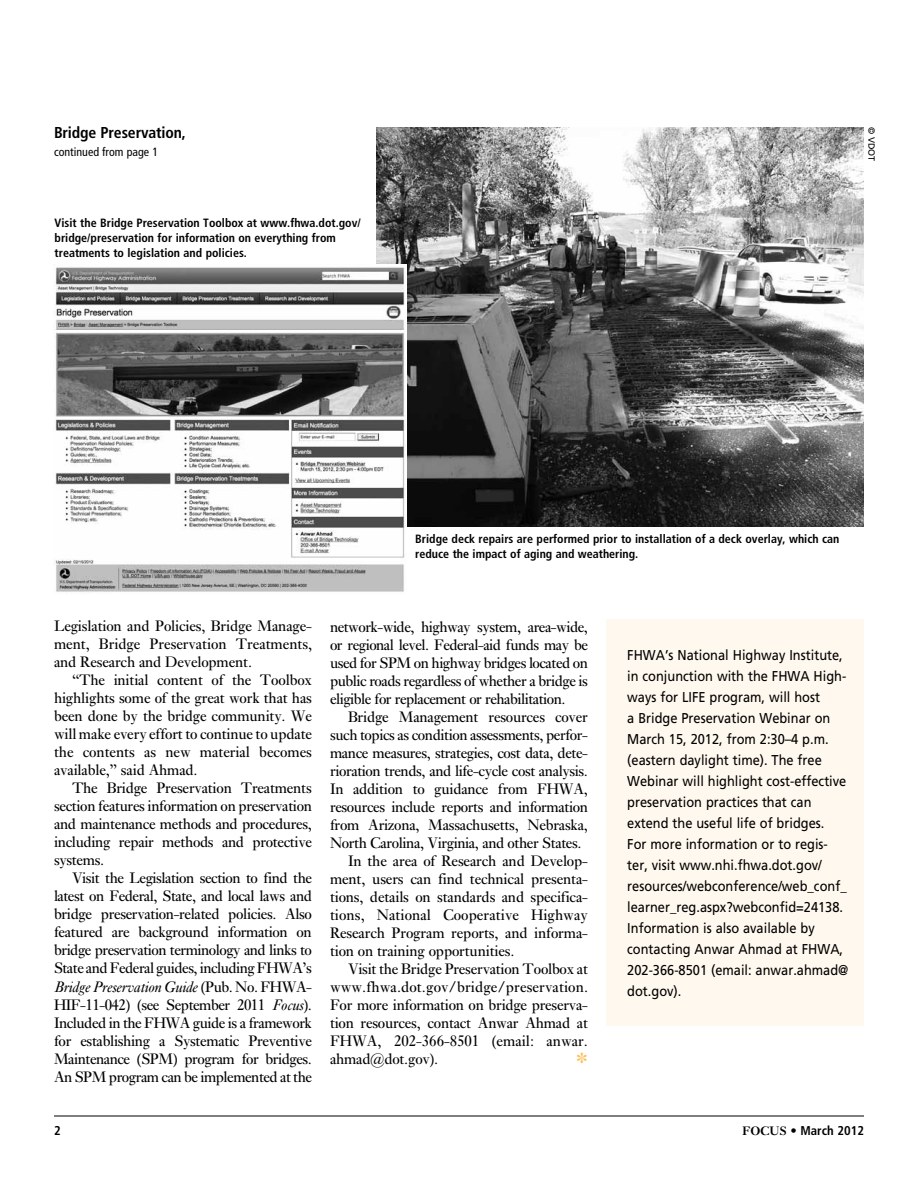
<style>
.page{position:relative;width:918px;height:1188px;background:#fff}
.page>*{position:absolute;margin:0;border:0;box-sizing:border-box;transform-origin:0 0}
.t1{font:15.75px/18px "Ehrhardt";letter-spacing:-.015em;color:#000;text-align:justify}
.t2{font:15.75px "Ehrhardt";letter-spacing:.005em;color:#000}
.t3{font:700 condensed 15.75px "Frutiger";letter-spacing:-.01em;color:#000}
.t4{font:14.25px/21px "Frutiger";color:#000;scale:.9 1}
.t5{font:700 condensed 12.75px "Frutiger";color:#000}
.t6{font:700 condensed 12px/15px "Frutiger";color:#000}
.t7{font:condensed 12px "Frutiger";color:#000}
.t8{font:9px "Frutiger";color:#000}
.s1{font-style:italic}
.s2{font-family:"Ehrhardt";font-weight:600;font-stretch:normal}
</style>
<div class="page">
<hr style="left:54px;top:1116px;width:810px;height:1px;background:#000">
<img style="left:376px;top:127px;width:488px;height:399px">
<div style="left:606px;top:620px;width:258px;height:406px;background:#fff8ee"></div>
<img style="left:55px;top:264px;width:351px;height:328px">
<p class="t3" style="left:54px;top:123px;width:133px">Bridge Preservation,</p>
<p class="t7" style="left:54px;top:145px;width:106px">continued from page 1</p>
<p class="t6" style="left:55px;top:215px;width:308px">Visit the Bridge Preservation Toolbox at www.fhwa.dot.gov/ bridge/preservation for information on everything from treatments to legislation and policies.</p>
<p class="t8" style="left:877px;top:127px;width:36px;rotate:90deg">© VDOT</p>
<p class="t6" style="left:415px;top:531px;width:426px">Bridge deck repairs are performed prior to installation of a deck overlay, which can reduce the impact of aging and weathering.</p>
<p class="t1" style="left:54px;top:617px;width:260px">Legislation and Policies, Bridge Manage&shy;ment, Bridge Preservation Treatments, and Research and Development.</p>
<p class="t1" style="left:54px;top:671px;width:260px;text-indent:18px">“The initial content of the Toolbox highlights some of the great work that has been done by the bridge community. We will make every effort to continue to update the contents as new material becomes available,” said Ahmad.</p>
<p class="t1" style="left:54px;top:779px;width:260px;text-indent:18px">The Bridge Preservation Treatments section features information on preservation and maintenance methods and procedures, including repair methods and protective systems.</p>
<p class="t1" style="left:54px;top:869px;width:260px;text-indent:18px">Visit the Legislation section to find the latest on Federal, State, and local laws and bridge preservation-related policies. Also featured are background information on bridge preservation terminology and links to State and Federal guides, including FHWA’s <span class="s1">Bridge Preservation Guide</span> (Pub. No. FHWA-HIF-11-042) (see September 2011 <span class="s1">Focus</span>).<br>Included in the FHWA guide is a framework for establishing a Systematic Preventive Maintenance (SPM) program for bridges.<br>An SPM program can be implemented at the</p>
<p class="t1" style="left:330px;top:617px;width:260px">network-wide, highway system, area-wide, or regional level. Federal-aid funds may be used for SPM on highway bridges located on public roads regardless of whether a bridge is eligible for replacement or rehabilitation.</p>
<p class="t1" style="left:348px;top:707px;width:241px">Bridge Management resources cover</p>
<p class="t1" style="left:330px;top:725px;width:260px">such topics as condition assessments, perfor-</p>
<p class="t1" style="left:330px;top:743px;width:260px">mance measures, strategies, cost data, dete-</p>
<p class="t1" style="left:330px;top:761px;width:259px">rioration trends, and life-cycle cost analysis.</p>
<p class="t1" style="left:330px;top:779px;width:260px">In addition to guidance from FHWA,</p>
<p class="t1" style="left:330px;top:797px;width:259px">resources include reports and information</p>
<p class="t1" style="left:330px;top:815px;width:259px">from Arizona, Massachusetts, Nebraska,</p>
<p class="t1" style="left:330px;top:833px;width:253px">North Carolina, Virginia, and other States.</p>
<p class="t1" style="left:348px;top:851px;width:241px">In the area of Research and Develop-</p>
<p class="t1" style="left:330px;top:869px;width:260px">ment, users can find technical presenta-</p>
<p class="t1" style="left:330px;top:887px;width:260px">tions, details on standards and specifica-</p>
<p class="t2" style="left:330px;top:905px;width:259px">tions, National Cooperative Highway</p>
<p class="t1" style="left:330px;top:923px;width:259px">Research Program reports, and informa-</p>
<p class="t1" style="left:330px;top:941px;width:186px">tion on training opportunities.</p>
<p class="t1" style="left:348px;top:959px;width:241px">Visit the Bridge Preservation Toolbox at</p>
<p class="t2" style="left:330px;top:977px;width:260px">www.fhwa.dot.gov/bridge/preservation.</p>
<p class="t1" style="left:330px;top:995px;width:259px">For more information on bridge preserva-</p>
<p class="t1" style="left:330px;top:1013px;width:260px">tion resources, contact Anwar Ahmad at</p>
<p class="t1" style="left:330px;top:1031px;width:260px">FHWA, 202-366-8501 (email: anwar.</p>
<p class="t1" style="left:330px;top:1049px;width:110px">ahmad@dot.gov).</p>
<p class="t4" style="left:627px;top:645px;width:247px">FHWA’s National Highway Institute, in conjunction with the FHWA High&shy;ways for LIFE program, will host<br>a Bridge Preservation Webinar on March 15, 2012, from 2:30–4 p.m. (eastern daylight time). The free Webinar will highlight cost-effective preservation practices that can extend the useful life of bridges.<br>For more information or to regis&shy;ter, visit www.nhi.fhwa.dot.gov/ resources/webconference/web_conf_ learner_reg.aspx?webconfid=24138.<br>Information is also available by contacting Anwar Ahmad at FHWA, 202-366-8501 (email: anwar.ahmad@ dot.gov).</p>
<p class="t5" style="left:54px;top:1123px;width:8px">2</p>
<p class="t5" style="left:742px;top:1123px;width:123px"><span class="s2">FOCUS</span> • March 2012</p>
</div>
